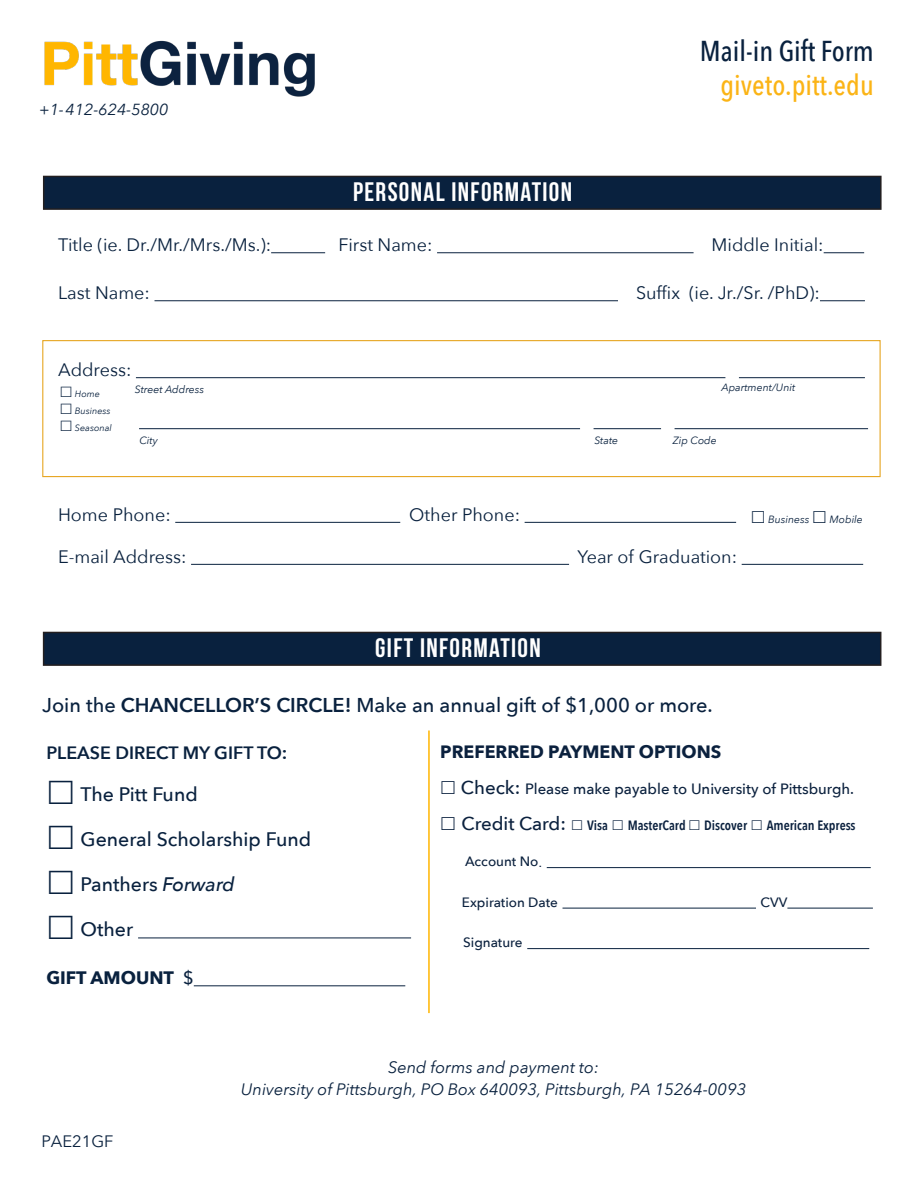
<style>
.page{position:relative;width:918px;height:1188px;background:#fff}
.page>*{position:absolute;margin:0;border:0;box-sizing:border-box;transform-origin:0 0}
.t1{font:500 28.8px "Avenir Next Condensed";color:#09213e}
.t2{font:500 28.8px "Avenir Next Condensed";color:#fbb416}
.t3{font:700 26.55px "Bebas Neue";letter-spacing:.05em;color:#fff}
.t4{font:500 19.95px "Avenir Next";color:#09213e}
.t5{font:500 19.5px "Avenir Next";color:#09213e}
.t6{font:500 18.6px "Avenir Next";color:#0b213e}
.t7{font:18px "Avenir Next";color:#09213e}
.t8{font:700 18px "Avenir Next";color:#09213e}
.t9{font:700 17.85px "Avenir Next";color:#0b213e}
.t10{font:600 17.85px "Avenir Next";color:#09213e}
.t11{font:italic 16.5px/21.8px "Avenir Next";color:#09213e;text-align:center}
.t12{font:16.5px "Avenir Next";color:#09213e}
.t13{font:italic 16.05px "Avenir Next";color:#09213e}
.t14{font:500 15px "Avenir Next";color:#0b213e}
.t15{font:500 13.5px "Avenir Next";color:#0b213e}
.t16{font:600 13.5px "Avenir Next Condensed";color:#0b213e}
.t17{font:italic 10.5px "Avenir Next";color:#09213e}
.t18{font:italic 9.15px "Avenir Next";color:#09213e}
.s1{font-weight:600}
.s2{font-size:18.6px}
.s3{font-style:italic}
.s4{font-weight:500}
.s5{font-family:"Avenir Next Condensed";font-weight:600;font-size:13.5px}
.s6{font-family:"Arial";font-weight:400}
</style>
<div class="page">
<div style="left:44px;top:176px;width:837px;height:33px;background:#09213e"></div>
<div style="left:43px;top:176px;width:839px;height:34px;border:2px solid #231f20"></div>
<hr style="left:271px;top:252px;width:54px;height:1px;background:#09213e">
<hr style="left:437px;top:252px;width:257px;height:1px;background:#09213e">
<hr style="left:824px;top:252px;width:40px;height:1px;background:#09213e">
<hr style="left:155px;top:300px;width:463px;height:1px;background:#09213e">
<hr style="left:820px;top:300px;width:45px;height:1px;background:#09213e">
<hr style="left:136px;top:377px;width:589px;height:1px;background:#09213e">
<hr style="left:739px;top:377px;width:126px;height:1px;background:#09213e">
<hr style="left:139px;top:428px;width:441px;height:1px;background:#09213e">
<hr style="left:594px;top:428px;width:67px;height:1px;background:#09213e">
<hr style="left:675px;top:428px;width:193px;height:1px;background:#09213e">
<hr style="left:175px;top:522px;width:225px;height:1px;background:#09213e">
<hr style="left:525px;top:522px;width:211px;height:1px;background:#09213e">
<hr style="left:191px;top:564px;width:378px;height:1px;background:#09213e">
<hr style="left:742px;top:564px;width:121px;height:1px;background:#09213e">
<hr style="left:138px;top:937px;width:273px;height:1px;background:#09213e">
<hr style="left:194px;top:985px;width:211px;height:1px;background:#09213e">
<div style="left:42px;top:340px;width:839px;height:137px;border:1px solid #e7a724"></div>
<div style="left:44px;top:632px;width:837px;height:33px;background:#09213e"></div>
<div style="left:43px;top:632px;width:838px;height:34px;border:2px solid #231f20"></div>
<img style="left:44px;top:40px;width:271px;height:57px">
<hr style="left:428px;top:731px;width:2px;height:282px;background:#ffb500">
<hr style="left:547px;top:867px;width:324px;height:1px;background:#09213e">
<hr style="left:563px;top:908px;width:193px;height:1px;background:#09213e">
<hr style="left:787px;top:908px;width:86px;height:1px;background:#09213e">
<hr style="left:527px;top:948px;width:342px;height:1px;background:#09213e">
<p class="t13" style="left:39px;top:96px;width:131px">+1-412-624-5800</p>
<p class="t3" style="left:353px;top:177px;width:221px">PERSONAL INFORMATION</p>
<p class="t1" style="left:700px;top:33px;width:176px">Mail-in Gift Form</p>
<p class="t2" style="left:721px;top:68px;width:155px">giveto.pitt.edu</p>
<p class="t7" style="left:58px;top:230px;width:215px">Title (ie. Dr./Mr./Mrs./Ms.):</p>
<p class="t7" style="left:339px;top:230px;width:95px">First Name:</p>
<p class="t7" style="left:712px;top:230px;width:114px">Middle Initial:</p>
<p class="t7" style="left:58px;top:278px;width:93px">Last Name:</p>
<p class="t7" style="left:636px;top:278px;width:185px">Suffix (ie. Jr./Sr. /PhD):</p>
<p class="t7" style="left:58px;top:355px;width:75px">Address:</p>
<p class="t18" style="left:75px;top:386px;width:26px">Home</p>
<p class="t18" style="left:75px;top:403px;width:37px">Business</p>
<p class="t18" style="left:75px;top:420px;width:38px">Seasonal</p>
<p class="t17" style="left:135px;top:380px;width:71px">Street Address</p>
<p class="t17" style="left:721px;top:378px;width:75px">Apartment/Unit</p>
<p class="t17" style="left:139px;top:431px;width:20px">City</p>
<p class="t17" style="left:594px;top:431px;width:25px">State</p>
<p class="t17" style="left:673px;top:431px;width:46px">Zip Code</p>
<p class="t7" style="left:58px;top:500px;width:114px">Home Phone:</p>
<p class="t7" style="left:409px;top:500px;width:112px">Other Phone:</p>
<p class="t7" style="left:58px;top:542px;width:130px">E-mail Address:</p>
<p class="t7" style="left:578px;top:542px;width:161px">Year of Graduation:</p>
<p class="t3" style="left:375px;top:633px;width:167px">GIFT INFORMATION</p>
<p class="t4" style="left:42px;top:688px;width:672px">Join the <span class="s1">CHANCELLOR’S CIRCLE!</span> Make an annual gift of $1,000 or more.</p>
<p class="t17" style="left:768px;top:510px;width:43px">Business</p>
<p class="t17" style="left:830px;top:510px;width:35px">Mobile</p>
<p class="t10" style="left:46px;top:737px;width:243px">PLEASE DIRECT MY GIFT TO<span class="s2">:</span></p>
<p class="t5" style="left:81px;top:778px;width:119px">The Pitt Fund</p>
<p class="t5" style="left:81px;top:823px;width:232px">General Scholarship Fund</p>
<p class="t5" style="left:81px;top:868px;width:156px">Panthers <span class="s3">Forward</span></p>
<p class="t5" style="left:81px;top:913px;width:54px">Other</p>
<p class="t8" style="left:46px;top:963px;width:149px">GIFT AMOUNT <span class="s4">$</span></p>
<p class="t9" style="left:440px;top:737px;width:283px">PREFERRED PAYMENT OPTIONS</p>
<p class="t14" style="left:461px;top:776px;width:395px"><span class="s2">Check:</span> Please make payable to University of Pittsburgh.</p>
<p class="t6" style="left:461px;top:808px;width:148px">Credit Card: <span class="s5">Visa</span></p>
<p class="t16" style="left:628px;top:814px;width:60px">MasterCard</p>
<p class="t16" style="left:704px;top:814px;width:45px">Discover</p>
<p class="t16" style="left:767px;top:814px;width:90px">American Express</p>
<p class="t15" style="left:465px;top:850px;width:79px">Account No<span class="s6">.</span></p>
<p class="t15" style="left:462px;top:891px;width:97px">Expiration Date</p>
<p class="t15" style="left:761px;top:891px;width:28px">CVV</p>
<p class="t15" style="left:463px;top:931px;width:61px">Signature</p>
<p class="t12" style="left:41px;top:1127px;width:74px">PAE21GF</p>
<p class="t11" style="left:241px;top:1055px;width:507px">Send forms and payment to:<br>University of Pittsburgh, PO Box 640093, Pittsburgh, PA 15264-0093</p>
</div>
